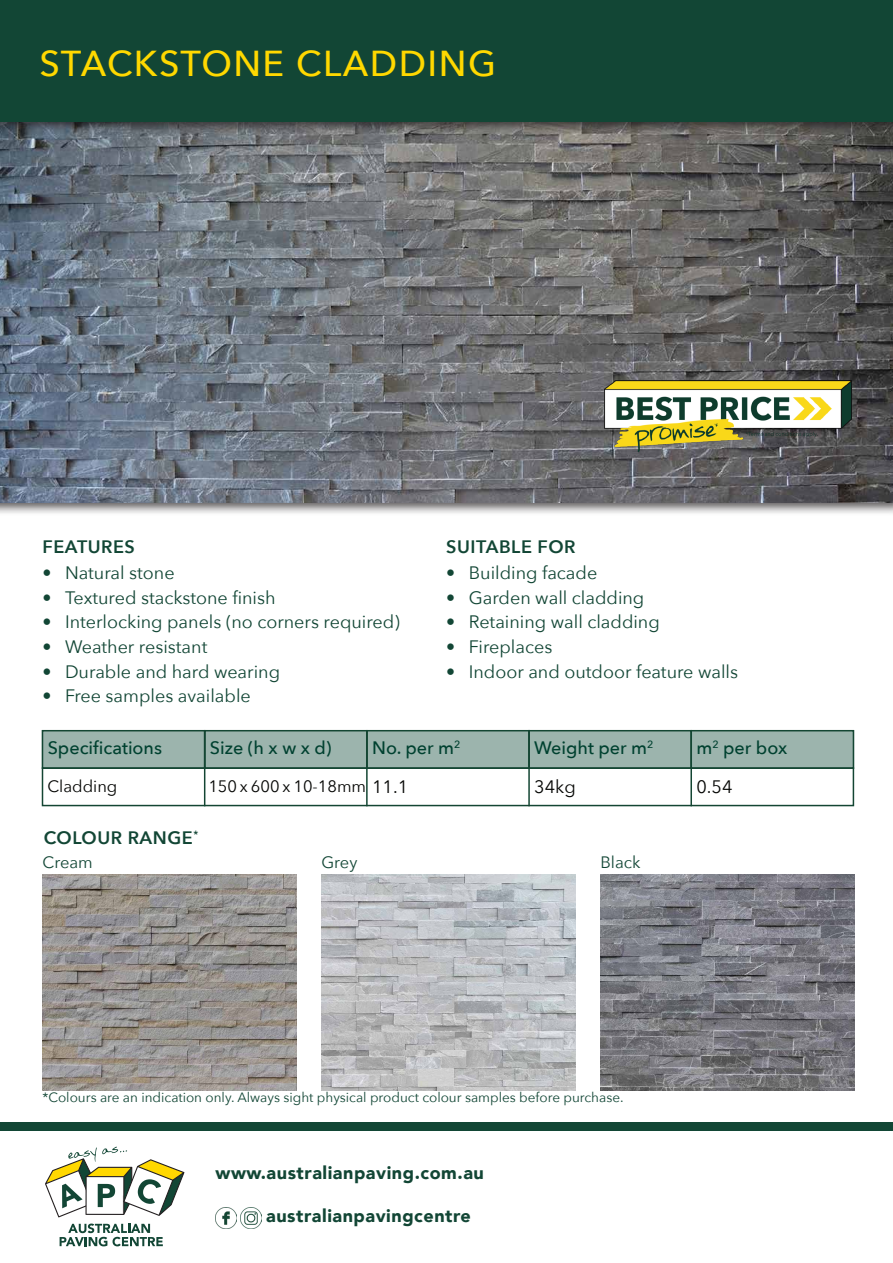
<style>
.page{position:relative;width:893px;height:1263px;background:#fff}
.page>*{position:absolute;margin:0;border:0;box-sizing:border-box;transform-origin:0 0}
.t1{font:500 36px "Avenir Next";letter-spacing:.04em;color:#ffd800}
.t2{font:18px "Avenir Next";color:#124635}
.t3{font:500 18px "Avenir Next";color:#004130}
.t4{font:900 18px "Avenir";letter-spacing:.03em;color:#124635}
.body{font:600 18px "Avenir Next";letter-spacing:.03em;color:#124635}
.t5{font:18px "Avenir Next";color:#040503}
.t6{font:16.5px "Avenir Next";color:#040503}
.body_heading{font:16.5px "Avenir Next";color:#124635}
.body-2{font:13.5px "Avenir Next";color:#124635}
.s1{font-size:18px}
</style>
<div class="page">
<div style="left:42px;top:730px;width:812px;height:39px;background:#9cb4ad"></div>
<img style="left:43px;top:874px;width:253px;height:216px">
<img style="left:321px;top:874px;width:254px;height:216px">
<img style="left:600px;top:874px;width:254px;height:216px">
<div style="left:0;top:398px;width:893px;height:118px;background:#231f20;opacity:.75"></div>
<img style="left:0;top:135px;width:893px;height:367px">
<div style="left:0;top:0;width:893px;height:135px;background:#231f20;opacity:.75"></div>
<div style="left:0;top:0;width:893px;height:121px;background:#124635"></div>
<img style="left:605px;top:381px;width:246px;height:71px">
<div style="left:42px;top:730px;width:163px;height:39px;border:2px solid #144633"></div>
<div style="left:204px;top:730px;width:164px;height:39px;border:2px solid #144633"></div>
<div style="left:366px;top:730px;width:164px;height:39px;border:2px solid #144633"></div>
<div style="left:528px;top:730px;width:164px;height:39px;border:2px solid #144633"></div>
<div style="left:690px;top:730px;width:164px;height:39px;border:2px solid #144633"></div>
<hr style="left:204px;top:730px;width:1px;height:76px;background:#144633">
<hr style="left:366px;top:730px;width:2px;height:76px;background:#144633">
<div style="left:42px;top:767px;width:812px;height:39px;border:2px solid #144633"></div>
<hr style="left:690px;top:730px;width:2px;height:76px;background:#144633">
<hr style="left:528px;top:730px;width:2px;height:76px;background:#144633">
<div style="left:0;top:1123px;width:893px;height:8px;background:#124635"></div>
<svg style="left:60px;top:1223px;width:103px;height:23px"></svg>
<svg style="left:45px;top:1147px;width:139px;height:70px"></svg>
<img style="left:215px;top:1207px;width:21px;height:21px">
<img style="left:241px;top:1207px;width:21px;height:21px">
<p class="t1" style="left:40px;top:33px;width:458px">STACKSTONE CLADDING</p>
<p class="body" style="left:42px;top:531px;width:94px">FEATURES</p>
<p class="t2" style="left:42px;top:558px;width:134px">• Natural stone</p>
<p class="t2" style="left:42px;top:582px;width:235px">• Textured stackstone finish</p>
<p class="t2" style="left:42px;top:607px;width:359px">• Interlocking panels (no corners required)</p>
<p class="t2" style="left:42px;top:631px;width:166px">• Weather resistant</p>
<p class="t2" style="left:42px;top:656px;width:239px">• Durable and hard wearing</p>
<p class="t2" style="left:42px;top:681px;width:210px">• Free samples available</p>
<p class="body" style="left:446px;top:531px;width:131px">SUITABLE FOR</p>
<p class="t2" style="left:446px;top:558px;width:153px">• Building facade</p>
<p class="t2" style="left:446px;top:582px;width:200px">• Garden wall cladding</p>
<p class="t2" style="left:446px;top:607px;width:215px">• Retaining wall cladding</p>
<p class="t2" style="left:446px;top:631px;width:108px">• Fireplaces</p>
<p class="t2" style="left:446px;top:656px;width:293px">• Indoor and outdoor feature walls</p>
<p class="t3" style="left:48px;top:732px;width:116px">Specifications</p>
<p class="t3" style="left:210px;top:732px;width:123px">Size (h x w x d)</p>
<p class="t3" style="left:372px;top:732px;width:90px">No. per m<sup>2</sup></p>
<p class="t3" style="left:534px;top:732px;width:121px">Weight per m<sup>2</sup></p>
<p class="t3" style="left:696px;top:732px;width:92px">m<sup>2</sup> per box</p>
<p class="t6" style="left:47px;top:772px;width:72px">Cladding</p>
<p class="t6" style="left:208px;top:772px;width:201px">150 x 600 x 10-18mm <span class="s1">11.1</span></p>
<p class="t5" style="left:534px;top:771px;width:43px">34kg</p>
<p class="t5" style="left:696px;top:771px;width:38px">0.54</p>
<p class="body" style="left:44px;top:822px;width:156px">COLOUR RANGE<sup>*</sup></p>
<p class="body_heading" style="left:43px;top:848px;width:52px">Cream</p>
<p class="body_heading" style="left:321px;top:848px;width:37px">Grey</p>
<p class="body_heading" style="left:600px;top:848px;width:42px">Black</p>
<p class="body-2" style="left:43px;top:1086px;width:583px">*Colours are an indication only. Always sight physical product colour samples before purchase.</p>
<p class="t4" style="left:215px;top:1158px;width:270px">www.australianpaving.com.au</p>
<p class="t4" style="left:266px;top:1200px;width:206px">australianpavingcentre</p>
</div>
